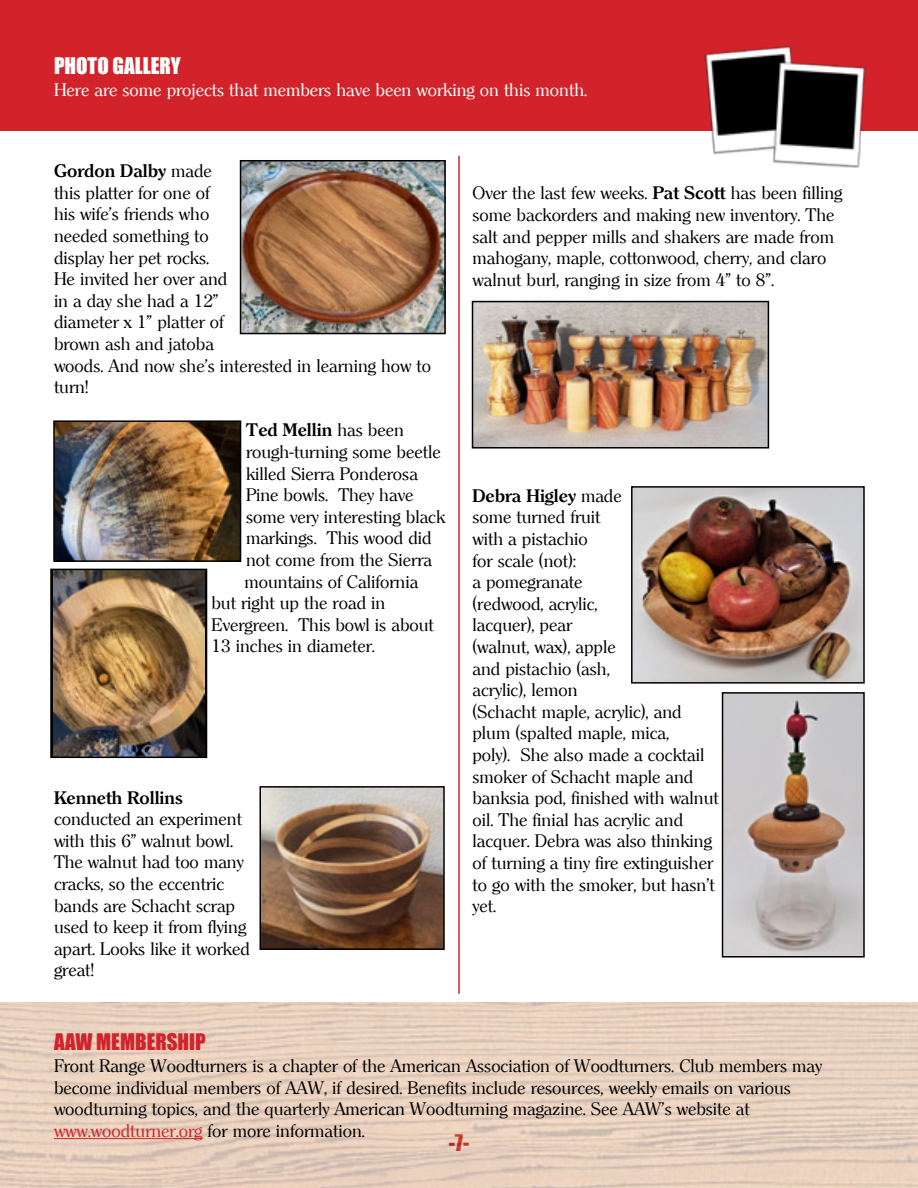
<style>
.page{position:relative;width:918px;height:1188px;background:#fff}
.page>*{position:absolute;margin:0;border:0;box-sizing:border-box;transform-origin:0 0}
.t1{font:21px "Impact";color:#d2232a}
.t2{font:21px "Impact";color:#fff}
.t3{font:18px/21.6px "Clearly Roman";color:#000}
.t4{font:18px "Clearly Roman";color:#fff}
.t5{font:700 18px "Clearly Roman";color:#000}
.s1{font-weight:700}
.s2{font-weight:400}
.s3{color:#d2232a}
</style>
<div class="page">
<div style="left:0;top:0;width:918px;height:131px;background:#d2232a"></div>
<img style="left:704px;top:46px;width:162px;height:122px">
<hr style="left:458px;top:156px;width:2px;height:838px;background:#d2232a">
<img style="left:243px;top:163px;width:200px;height:168px">
<div style="left:240px;top:160px;width:206px;height:174px;border:2px solid #000"></div>
<img style="left:54px;top:572px;width:150px;height:183px">
<div style="left:50px;top:569px;width:157px;height:189px;border:2px solid #000"></div>
<img style="left:56px;top:423px;width:182px;height:136px">
<div style="left:53px;top:420px;width:188px;height:142px;border:2px solid #000"></div>
<img style="left:263px;top:789px;width:179px;height:158px">
<div style="left:260px;top:786px;width:185px;height:164px;border:2px solid #000"></div>
<img style="left:475px;top:304px;width:291px;height:142px">
<div style="left:472px;top:301px;width:297px;height:148px;border:2px solid #000"></div>
<img style="left:725px;top:695px;width:137px;height:260px">
<div style="left:722px;top:692px;width:143px;height:266px;border:2px solid #000"></div>
<img style="left:634px;top:489px;width:228px;height:192px">
<div style="left:631px;top:486px;width:234px;height:198px;border:2px solid #000"></div>
<hr style="left:54px;top:1138px;width:148px;height:1px;background:#d2232a">
<p class="t2" style="left:54px;top:50px;width:128px">PHOTO GALLERY</p>
<p class="t4" style="left:54px;top:80px;width:535px">Here are some projects that members have been working on this month.</p>
<p class="t3" style="left:54px;top:161px;width:379px"><span class="s1">Gordon Dalby</span> made<br>this platter for one of<br>his wife’s friends who<br>needed something to<br>display her pet rocks.<br>He invited her over and<br>in a day she had a 12”<br>diameter x 1” platter of<br>brown ash and jatoba<br>woods. And now she’s interested in learning how to turn!</p>
<p class="t5" style="left:246px;top:420px;width:159px">Ted Mellin <span class="s2">has been</span></p>
<p class="t3" style="left:246px;top:441px;width:196px">rough-turning some beetle</p>
<p class="t3" style="left:246px;top:463px;width:173px">killed Sierra Ponderosa</p>
<p class="t3" style="left:246px;top:485px;width:169px">Pine bowls. They have</p>
<p class="t3" style="left:246px;top:506px;width:201px">some very interesting black</p>
<p class="t3" style="left:246px;top:528px;width:187px">markings. This wood did</p>
<p class="t3" style="left:246px;top:549px;width:188px">not come from the Sierra</p>
<p class="t3" style="left:245px;top:571px;width:175px">mountains of California</p>
<p class="t3" style="left:212px;top:593px;width:175px">but right up the road in</p>
<p class="t3" style="left:212px;top:614px;width:224px">Evergreen. This bowl is about</p>
<p class="t3" style="left:212px;top:636px;width:165px">13 inches in diameter.</p>
<p class="t5" style="left:54px;top:787px;width:130px">Kenneth Rollins</p>
<p class="t3" style="left:54px;top:809px;width:197px">conducted an experiment with this 6” walnut bowl.<br>The walnut had too many cracks, so the eccentric bands are Schacht scrap used to keep it from flying apart. Looks like it worked great!</p>
<p class="t3" style="left:472px;top:183px;width:371px">Over the last few weeks. <span class="s1">Pat Scott</span> has been filling some backorders and making new inventory. The salt and pepper mills and shakers are made from mahogany, maple, cottonwood, cherry, and claro walnut burl, ranging in size from 4” to 8”.</p>
<p class="t3" style="left:472px;top:485px;width:248px"><span class="s1">Debra Higley</span> made<br>some turned fruit<br>with a pistachio<br>for scale (not):<br>a pomegranate<br>(redwood, acrylic,<br>lacquer), pear<br>(walnut, wax), apple<br>and pistachio (ash,<br>acrylic), lemon<br>(Schacht maple, acrylic), and plum (spalted maple, mica,<br>poly). She also made a cocktail smoker of Schacht maple and banksia pod, finished with walnut oil. The finial has acrylic and lacquer. Debra was also thinking of turning a tiny fire extinguisher to go with the smoker, but hasn’t yet.</p>
<p class="t1" style="left:54px;top:1026px;width:153px">AAW MEMBERSHIP</p>
<p class="t3" style="left:54px;top:1055px;width:770px">Front Range Woodturners is a chapter of the American Association of Woodturners. Club members may become individual members of AAW, if desired. Benefits include resources, weekly emails on various woodturning topics, and the quarterly American Woodturning magazine. See AAW’s website at <span class="s3">www.woodturner.org</span> for more information.</p>
<p class="t1" style="left:449px;top:1127px;width:22px">-7-</p>
</div>
